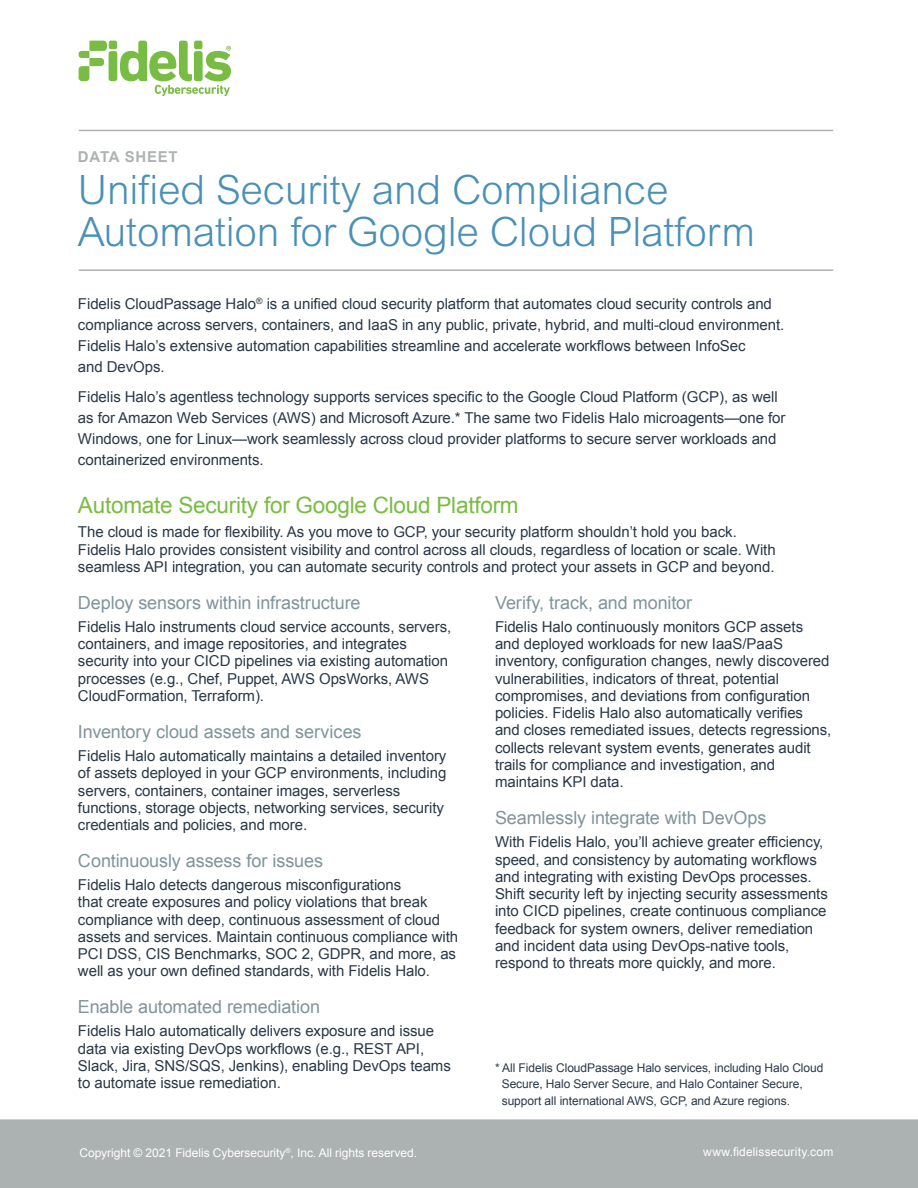
<style>
.page{position:relative;width:918px;height:1188px;background:#fff}
.page>*{position:absolute;margin:0;border:0;box-sizing:border-box;transform-origin:0 0}
.t1{font:300 40.5px/42px "Arial MT Std";letter-spacing:-.005em;color:#4990b7}
.t2{font:22.5px "Arial";letter-spacing:-.01em;color:#79bc43}
.t3{font:18px "Arial";letter-spacing:-.005em;color:#7f949b}
.t4{font:15px/17.2px "Arial";letter-spacing:-.005em;color:#2a3848}
.t5{font:700 15px "Arial";letter-spacing:.05em;color:#aeb2b2}
.t6{font:12px/16.5px "Arial";letter-spacing:-.005em;color:#2a3848}
.t7{font:12px "Arial";letter-spacing:-.005em;color:#fff}
.t8{font:12px "Arial";letter-spacing:.015em;color:#fff}
</style>
<div class="page">
<svg style="left:79px;top:41px;width:28px;height:40px"></svg>
<div style="left:109px;top:51px;width:8px;height:30px;background:#78bc43;border-radius:3px"></div>
<div style="left:109px;top:41px;width:8px;height:8px;background:#78bc43;border-radius:2px"></div>
<svg style="left:120px;top:41px;width:111px;height:55px"></svg>
<hr style="left:79px;top:130px;width:754px;height:1px;background:#aeb2b2">
<hr style="left:79px;top:269px;width:754px;height:2px;background:#aeb2b2">
<div style="left:0;top:1119px;width:918px;height:69px;background:#acb1b1"></div>
<p class="t5" style="left:78px;top:147px;width:101px">DATA SHEET</p>
<h1 class="t1" style="left:78px;top:169px;width:679px">Unified Security and Compliance<br>Automation for Google Cloud Platform</h1>
<p class="t4" style="left:78px;top:293px;width:708px;line-height:21px">Fidelis CloudPassage Halo<sup>®</sup> is a unified cloud security platform that automates cloud security controls and compliance across servers, containers, and IaaS in any public, private, hybrid, and multi-cloud environment.<br>Fidelis Halo’s extensive automation capabilities streamline and accelerate workflows between InfoSec<br>and DevOps.</p>
<p class="t4" style="left:78px;top:387px;width:709px;line-height:21px">Fidelis Halo’s agentless technology supports services specific to the Google Cloud Platform (GCP), as well as for Amazon Web Services (AWS) and Microsoft Azure.* The same two Fidelis Halo microagents—one for Windows, one for Linux—work seamlessly across cloud provider platforms to secure server workloads and containerized environments.</p>
<h2 class="t2" style="left:78px;top:491px;width:442px">Automate Security for Google Cloud Platform</h2>
<p class="t4" style="left:78px;top:524px;width:699px">The cloud is made for flexibility. As you move to GCP, your security platform shouldn’t hold you back.<br>Fidelis Halo provides consistent visibility and control across all clouds, regardless of location or scale. With seamless API integration, you can automate security controls and protect your assets in GCP and beyond.</p>
<p class="t3" style="left:78px;top:590px;width:284px">Deploy sensors within infrastructure</p>
<p class="t4" style="left:78px;top:618px;width:375px">Fidelis Halo instruments cloud service accounts, servers, containers, and image repositories, and integrates security into your CICD pipelines via existing automation processes (e.g., Chef, Puppet, AWS OpsWorks, AWS CloudFormation, Terraform).</p>
<p class="t3" style="left:78px;top:720px;width:285px">Inventory cloud assets and services</p>
<p class="t4" style="left:78px;top:747px;width:370px">Fidelis Halo automatically maintains a detailed inventory of assets deployed in your GCP environments, including servers, containers, container images, serverless functions, storage objects, networking services, security credentials and policies, and more.</p>
<p class="t3" style="left:78px;top:849px;width:247px">Continuously assess for issues</p>
<p class="t4" style="left:78px;top:876px;width:382px">Fidelis Halo detects dangerous misconfigurations<br>that create exposures and policy violations that break compliance with deep, continuous assessment of cloud assets and services. Maintain continuous compliance with PCI DSS, CIS Benchmarks, SOC 2, GDPR, and more, as well as your own defined standards, with Fidelis Halo.</p>
<p class="t3" style="left:78px;top:995px;width:244px">Enable automated remediation</p>
<p class="t4" style="left:78px;top:1023px;width:374px">Fidelis Halo automatically delivers exposure and issue data via existing DevOps workflows (e.g., REST API, Slack, Jira, SNS/SQS, Jenkins), enabling DevOps teams to automate issue remediation.</p>
<p class="t3" style="left:495px;top:590px;width:199px">Verify, track, and monitor</p>
<p class="t4" style="left:495px;top:618px;width:338px">Fidelis Halo continuously monitors GCP assets and deployed workloads for new IaaS/PaaS inventory, configuration changes, newly discovered vulnerabilities, indicators of threat, potential compromises, and deviations from configuration policies. Fidelis Halo also automatically verifies and closes remediated issues, detects regressions, collects relevant system events, generates audit trails for compliance and investigation, and maintains KPI data.</p>
<p class="t3" style="left:495px;top:806px;width:273px">Seamlessly integrate with DevOps</p>
<p class="t4" style="left:495px;top:834px;width:334px">With Fidelis Halo, you’ll achieve greater efficiency, speed, and consistency by automating workflows and integrating with existing DevOps processes.<br>Shift security left by injecting security assessments into CICD pipelines, create continuous compliance feedback for system owners, deliver remediation and incident data using DevOps-native tools, respond to threats more quickly, and more.</p>
<p class="t6" style="left:502px;top:1059px;width:323px;text-indent:-7px">* All Fidelis CloudPassage Halo services, including Halo Cloud<br>Secure, Halo Server Secure, and Halo Container Secure, support all international AWS, GCP, and Azure regions.</p>
<p class="t7" style="left:80px;top:1145px;width:339px">Copyright © 2021 Fidelis Cybersecurity<sup>®</sup>, Inc. All rights reserved.</p>
<p class="t8" style="left:703px;top:1144px;width:132px">www.fidelissecurity.com</p>
</div>
